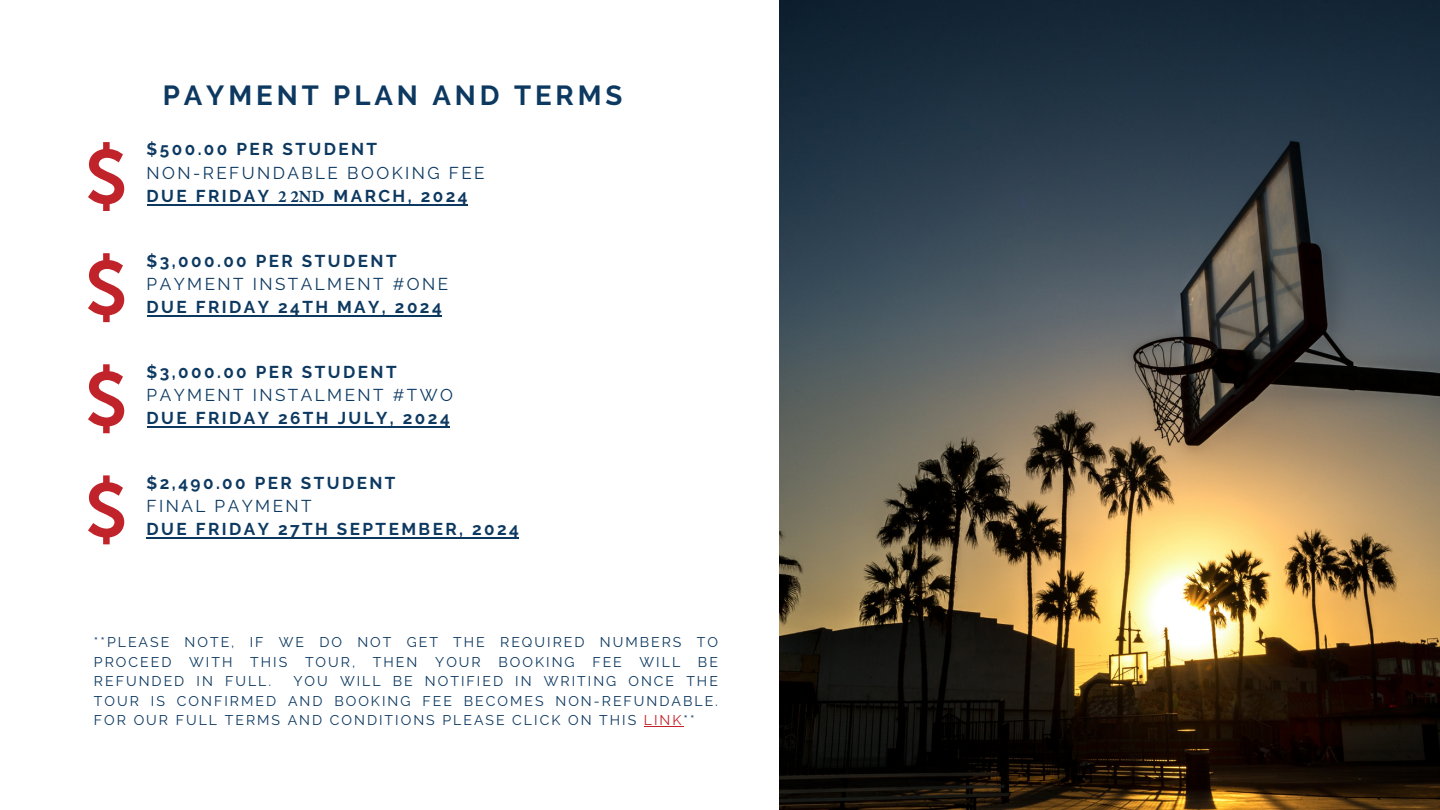
<style>
.page{position:relative;width:1440px;height:810px;background:#fff}
.page>*{position:absolute;margin:0;border:0;box-sizing:border-box;transform-origin:0 0}
.t1{font:700 27.6px "Raleway";letter-spacing:.145em;color:#0d3961}
.t2{font:700 17.1px/23.2px "Raleway";letter-spacing:.145em;color:#0d3961}
.t3{font:14.1px/19.5px "Raleway";letter-spacing:.145em;color:#0d3961}
.s1{font-weight:400}
.s2{font-family:"Minion Pro"}
.s3{color:#c02329}
</style>
<div class="page">
<img style="left:779px;top:0;width:661px;height:810px">
<svg style="left:88px;top:142px;width:36px;height:69px"></svg>
<svg style="left:88px;top:253px;width:36px;height:69px"></svg>
<svg style="left:88px;top:364px;width:36px;height:69px"></svg>
<svg style="left:88px;top:475px;width:36px;height:69px"></svg>
<hr style="left:644px;top:726px;width:40px;height:1px;background:#c02329">
<hr style="left:147px;top:205px;width:320px;height:1px;background:#0d3961">
<hr style="left:147px;top:315px;width:295px;height:2px;background:#0d3961">
<hr style="left:147px;top:426px;width:303px;height:2px;background:#0d3961">
<hr style="left:147px;top:537px;width:372px;height:2px;background:#0d3961">
<p class="t1" style="left:163px;top:79px;width:461px">PAYMENT PLAN AND TERMS</p>
<p class="t2" style="left:147px;top:138px;width:340px">$500.00 PER STUDENT<br><span class="s1">NON-REFUNDABLE BOOKING FEE<br></span>DUE FRIDAY <span class="s2">2 2ND</span> MARCH, 2024</p>
<p class="t2" style="left:147px;top:249px;width:303px">$3,000.00 PER STUDENT<br><span class="s1">PAYMENT INSTALMENT #ONE<br></span>DUE FRIDAY 24TH MAY, 2024</p>
<p class="t2" style="left:147px;top:360px;width:308px">$3,000.00 PER STUDENT<br><span class="s1">PAYMENT INSTALMENT #TWO<br></span>DUE FRIDAY 26TH JULY, 2024</p>
<p class="t2" style="left:147px;top:471px;width:374px">$2,490.00 PER STUDENT<br><span class="s1">FINAL PAYMENT<br></span>DUE FRIDAY 27TH SEPTEMBER, 2024</p>
<p class="t3" style="left:94px;top:632px;width:625px">**PLEASE NOTE, IF WE DO NOT GET THE REQUIRED NUMBERS TO<br>PROCEED</p>
<p class="t3" style="left:189px;top:652px;width:45px">WITH</p>
<p class="t3" style="left:250px;top:652px;width:39px">THIS</p>
<p class="t3" style="left:305px;top:652px;width:52px">TOUR,</p>
<p class="t3" style="left:373px;top:652px;width:46px">THEN</p>
<p class="t3" style="left:435px;top:652px;width:47px">YOUR</p>
<p class="t3" style="left:499px;top:652px;width:78px">BOOKING</p>
<p class="t3" style="left:592px;top:652px;width:31px">FEE</p>
<p class="t3" style="left:640px;top:652px;width:42px">WILL</p>
<p class="t3" style="left:698px;top:652px;width:21px">BE</p>
<p class="t3" style="left:94px;top:671px;width:179px">REFUNDED IN FULL.</p>
<p class="t3" style="left:94px;top:671px;width:625px;text-align:justify;text-indent:199px">YOU WILL BE NOTIFIED IN WRITING ONCE THE TOUR IS CONFIRMED AND BOOKING FEE BECOMES NON-REFUNDABLE.<br>FOR OUR FULL TERMS AND CONDITIONS PLEASE CLICK ON THIS <span class="s3">LINK</span>**</p>
</div>
